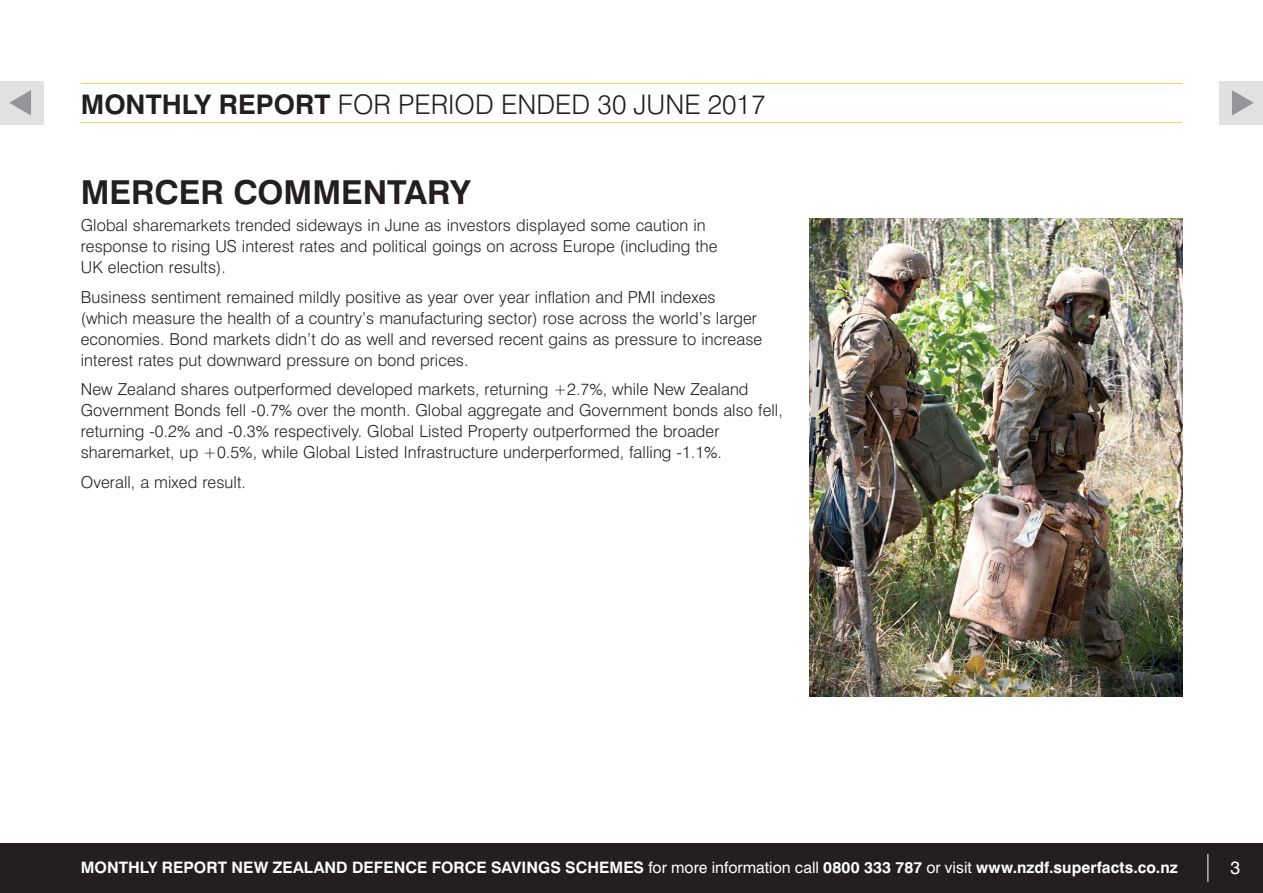
<style>
.page{position:relative;width:1263px;height:893px;background:#fff}
.page>*{position:absolute;margin:0;border:0;box-sizing:border-box;transform-origin:0 0}
.t1{font:700 33px "Swiss 721 BT";color:#231f20}
.t2{font:300 27px "Swiss 721 BT";color:#231f20}
.t3{font:18px "Swiss 721 BT";color:#fff}
.t4{font:300 16.5px/21px "Swiss 721 BT";letter-spacing:.005em;color:#231f20}
.t5{font:700 15.75px "Swiss 721 BT";letter-spacing:.005em;color:#fff}
.s1{font-weight:700}
.s2{font-weight:400}
</style>
<div class="page">
<div style="left:0;top:843px;width:1263px;height:50px;background:#231f20"></div>
<svg style="left:1207px;top:854px;width:1px;height:28px"></svg>
<hr style="left:81px;top:83px;width:1101px;height:1px;background:#fdd456">
<hr style="left:81px;top:122px;width:1101px;height:1px;background:#fdd456">
<div style="left:1220px;top:81px;width:43px;height:43px;background:#e0e1e3"></div>
<svg style="left:1232px;top:90px;width:22px;height:25px"></svg>
<div style="left:0;top:81px;width:43px;height:43px;background:#e0e1e3"></div>
<svg style="left:9px;top:90px;width:22px;height:25px"></svg>
<img style="left:809px;top:218px;width:373px;height:478px">
<h2 class="t2" style="left:81px;top:88px;width:686px"><span class="s1">MONTHLY REPORT</span> FOR PERIOD ENDED 30 JUNE 2017</h2>
<h1 class="t1" style="left:81px;top:172px;width:391px">MERCER COMMENTARY</h1>
<p class="t4" style="left:81px;top:215px;width:638px">Global sharemarkets trended sideways in June as investors displayed some caution in response to rising US interest rates and political goings on across Europe (including the<br>UK election results).</p>
<p class="t4" style="left:81px;top:286px;width:683px">Business sentiment remained mildly positive as year over year inflation and PMI indexes (which measure the health of a country’s manufacturing sector) rose across the world’s larger economies. Bond markets didn’t do as well and reversed recent gains as pressure to increase interest rates put downward pressure on bond prices.</p>
<p class="t4" style="left:81px;top:379px;width:703px">New Zealand shares outperformed developed markets, returning +2.7%, while New Zealand Government Bonds fell -0.7% over the month. Global aggregate and Government bonds also fell, returning -0.2% and -0.3% respectively. Global Listed Property outperformed the broader sharemarket, up +0.5%, while Global Listed Infrastructure underperformed, falling -1.1%.</p>
<p class="t4" style="left:81px;top:471px;width:167px">Overall, a mixed result.</p>
<p class="t5" style="left:81px;top:858px;width:1098px">MONTHLY REPORT NEW ZEALAND DEFENCE FORCE SAVINGS SCHEMES <span class="s2">for more information call</span> 0800 333 787 <span class="s2">or visit</span> www.nzdf.superfacts.co.nz</p>
<p class="t3" style="left:1230px;top:857px;width:11px">3</p>
</div>
